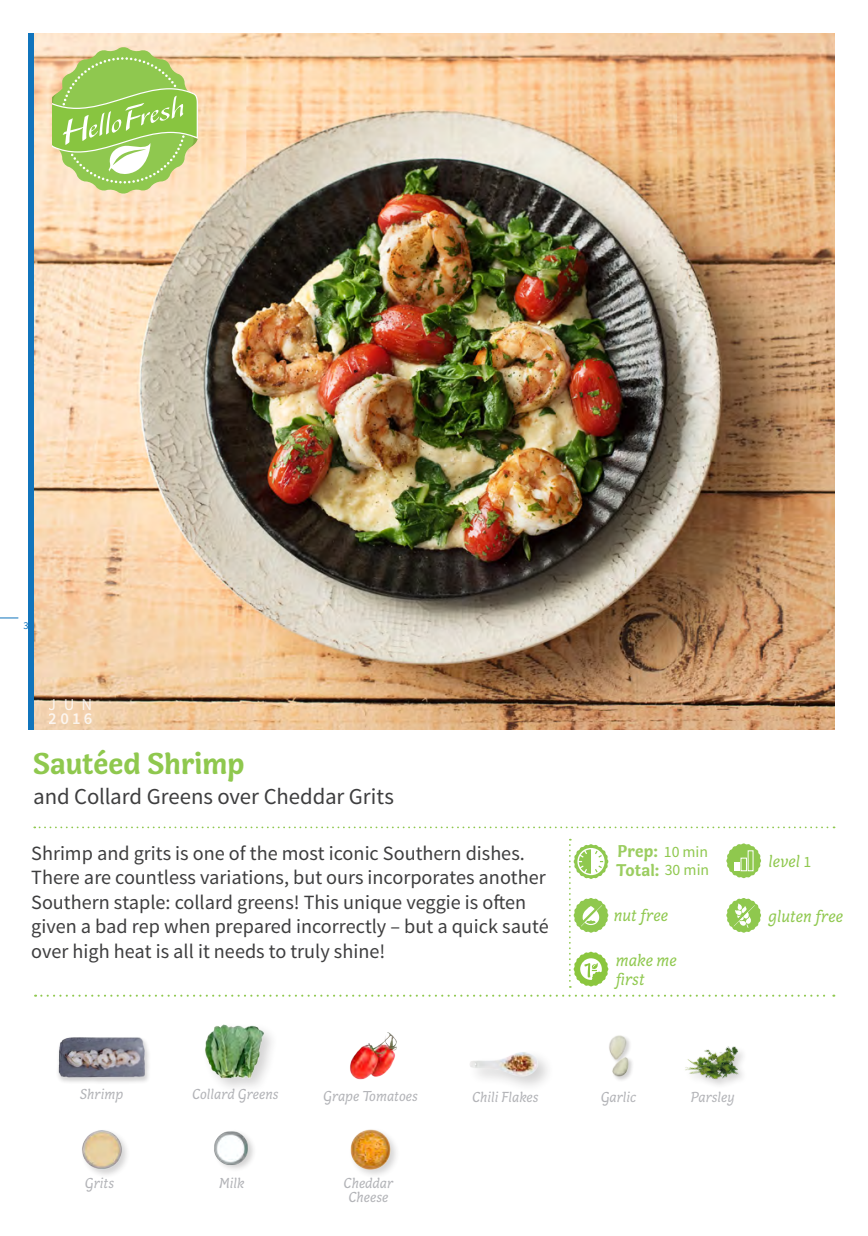
<style>
.page{position:relative;width:868px;height:1236px;background:#fff}
.page>*{position:absolute;margin:0;border:0;box-sizing:border-box;transform-origin:0 0}
.t1{font:700 30.97px "Capucine Basic";letter-spacing:-.005em;color:#8fc84e}
.t2{font:22.75px "Source Sans Pro";letter-spacing:-.005em;color:#3e3e3f}
.t3{font:20.12px/24.5px "Source Sans Pro";color:#3e3e3f}
.t4{font:italic 17.5px/18.6px "Capucine Basic";color:#8fc84e}
.t5{font:700 17.5px/18.7px "Capucine Basic";letter-spacing:.005em;color:#9bcd60}
.t6{font:600 16.62px "Source Sans Pro";color:#fff}
.t7{font:16.62px "Source Sans Pro";color:#fff}
.t8{font:15.75px "Source Sans Pro";color:#8fc84e}
.t9{font:italic 14.88px/14.5px "Capucine Basic";color:#b2b3b7;text-align:center}
.t10{font:10.5px "Source Sans Pro";color:#1074bc}
.s1{font-family:"Source Sans Pro";font-style:normal;font-size:15.75px}
</style>
<div class="page">
<img style="left:34px;top:33px;width:800px;height:696px">
<div style="left:467px;top:1048px;width:87px;height:44px;background:#231f20;opacity:.2"></div>
<img style="left:467px;top:1048px;width:74px;height:33px">
<svg style="left:34px;top:826px;width:800px;height:2px"></svg>
<svg style="left:0;top:617px;width:18px;height:1px"></svg>
<svg style="left:53px;top:47px;width:145px;height:146px"></svg>
<svg style="left:35px;top:994px;width:799px;height:2px"></svg>
<div style="left:28px;top:33px;width:6px;height:696px;background:#1074bc"></div>
<svg style="left:726px;top:898px;width:35px;height:34px"></svg>
<img style="left:685px;top:1046px;width:58px;height:39px">
<div style="left:80px;top:1127px;width:51px;height:51px;background:#231f20;opacity:.2"></div>
<img style="left:80px;top:1127px;width:47px;height:46px">
<img style="left:214px;top:1131px;width:40px;height:38px">
<img style="left:350px;top:1129px;width:46px;height:46px">
<div style="left:55px;top:1036px;width:96px;height:48px;background:#231f20;opacity:.2"></div>
<img style="left:55px;top:1036px;width:90px;height:47px">
<div style="left:202px;top:1021px;width:77px;height:72px;background:#231f20;opacity:.2"></div>
<img style="left:202px;top:1021px;width:68px;height:57px">
<svg style="left:726px;top:843px;width:35px;height:35px"></svg>
<svg style="left:569px;top:838px;width:39px;height:149px"></svg>
<img style="left:350px;top:1032px;width:47px;height:48px">
<img style="left:609px;top:1035px;width:23px;height:45px">
<p class="t10" style="left:23px;top:619px;width:7px">3</p>
<p class="t7" style="left:49px;top:694px;width:45px">JUN</p>
<p class="t6" style="left:49px;top:708px;width:45px">2016</p>
<h1 class="t1" style="left:33px;top:740px;width:213px">Sautéed Shrimp</h1>
<p class="t2" style="left:33px;top:782px;width:362px">and Collard Greens over Cheddar Grits</p>
<p class="t3" style="left:31px;top:841px;width:519px">Shrimp and grits is one of the most iconic Southern dishes.<br>There are countless variations, but ours incorporates another Southern staple: collard greens! This unique veggie is often given a bad rep when prepared incorrectly – but a quick sauté over high heat is all it needs to truly shine!</p>
<p class="t5" style="left:616px;top:840px;width:44px">Prep:<br>Total:</p>
<p class="t8" style="left:663px;top:841px;width:46px">10 min</p>
<p class="t8" style="left:664px;top:859px;width:46px">30 min</p>
<p class="t4" style="left:613px;top:907px;width:56px">nut free</p>
<p class="t4" style="left:615px;top:951px;width:62px">make me first</p>
<p class="t4" style="left:768px;top:852px;width:44px">level <span class="s1">1</span></p>
<p class="t4" style="left:768px;top:907px;width:76px">gluten free</p>
<p class="t9" style="left:80px;top:1087px;width:45px">Shrimp</p>
<p class="t9" style="left:192px;top:1087px;width:88px">Collard Greens</p>
<p class="t9" style="left:472px;top:1090px;width:68px">Chili Flakes</p>
<p class="t9" style="left:600px;top:1090px;width:37px">Garlic</p>
<p class="t9" style="left:690px;top:1090px;width:45px">Parsley</p>
<p class="t9" style="left:323px;top:1089px;width:96px">Grape Tomatoes</p>
<p class="t9" style="left:85px;top:1175px;width:31px">Grits</p>
<p class="t9" style="left:219px;top:1175px;width:27px">Milk</p>
<p class="t9" style="left:343px;top:1175px;width:51px">Cheddar<br>Cheese</p>
</div>
